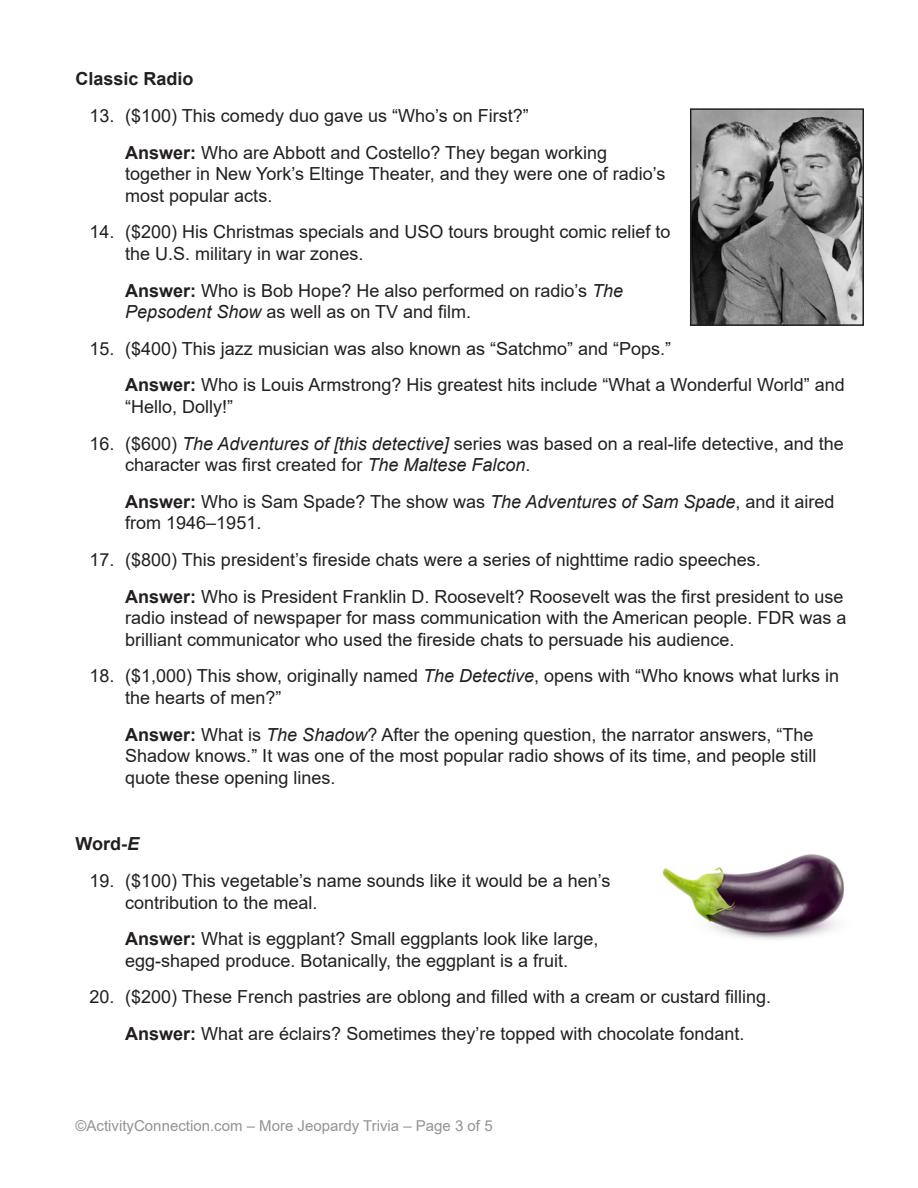
<style>
.page{position:relative;width:918px;height:1188px;background:#fff}
.page>*{position:absolute;margin:0;border:0;box-sizing:border-box;transform-origin:0 0}
.t1{font:18px/21.6px "Arial";color:#231f20}
.t2{font:700 18px "Arial";color:#231f20}
.t3{font:15px "Arial";color:#939393}
.s1{font-weight:700}
.s2{font-style:italic}
</style>
<div class="page">
<img style="left:693px;top:111px;width:168px;height:212px">
<div style="left:690px;top:108px;width:174px;height:218px;border:2px solid #231f20"></div>
<img style="left:662px;top:854px;width:182px;height:85px">
<p class="t2" style="left:76px;top:66px;width:120px">Classic Radio</p>
<p class="t1" style="left:125px;top:97px;width:483px;line-height:36.6px;text-indent:-36px">13. ($100) This comedy duo gave us “Who’s on First?”<br><span class="s1">Answer:</span> Who are Abbott and Costello? They began working</p>
<p class="t1" style="left:125px;top:163px;width:542px">together in New York’s Eltinge Theater, and they were one of radio’s most popular acts.</p>
<p class="t1" style="left:125px;top:221px;width:547px;text-indent:-36px">14. ($200) His Christmas specials and USO tours brought comic relief to the U.S. military in war zones.</p>
<p class="t1" style="left:125px;top:279px;width:499px"><span class="s1">Answer:</span> Who is Bob Hope? He also performed on radio’s <span class="s2">The<br>Pepsodent Show</span> as well as on TV and film.</p>
<p class="t1" style="left:125px;top:330px;width:721px;line-height:36.6px;text-indent:-36px">15. ($400) This jazz musician was also known as “Satchmo” and “Pops.”<br><span class="s1">Answer:</span> Who is Louis Armstrong? His greatest hits include “What a Wonderful World” and</p>
<p class="t1" style="left:125px;top:396px;width:109px">“Hello, Dolly!”</p>
<p class="t1" style="left:125px;top:432px;width:720px;text-indent:-36px">16. ($600) <span class="s2">The Adventures of [this detective]</span> series was based on a real-life detective, and the character was first created for <span class="s2">The Maltese Falcon</span>.</p>
<p class="t1" style="left:125px;top:491px;width:711px"><span class="s1">Answer:</span> Who is Sam Spade? The show was <span class="s2">The Adventures of Sam Spade</span>, and it aired from 1946–1951.</p>
<p class="t1" style="left:125px;top:541px;width:720px;line-height:36.6px;text-indent:-36px">17. ($800) This president’s fireside chats were a series of nighttime radio speeches.<br><span class="s1">Answer:</span> Who is President Franklin D. Roosevelt? Roosevelt was the first president to use</p>
<p class="t1" style="left:125px;top:607px;width:723px">radio instead of newspaper for mass communication with the American people. FDR was a brilliant communicator who used the fireside chats to persuade his audience.</p>
<p class="t1" style="left:125px;top:665px;width:715px;text-indent:-36px">18. ($1,000) This show, originally named <span class="s2">The Detective</span>, opens with “Who knows what lurks in the hearts of men?”</p>
<p class="t1" style="left:125px;top:723px;width:693px"><span class="s1">Answer:</span> What is <span class="s2">The Shadow</span>? After the opening question, the narrator answers, “The<br>Shadow knows.” It was one of the most popular radio shows of its time, and people still quote these opening lines.</p>
<p class="t2" style="left:76px;top:831px;width:65px">Word-<span class="s2">E</span></p>
<p class="t1" style="left:125px;top:870px;width:487px;text-indent:-36px">19. ($100) This vegetable’s name sounds like it would be a hen’s contribution to the meal.</p>
<p class="t1" style="left:125px;top:928px;width:475px"><span class="s1">Answer:</span> What is eggplant? Small eggplants look like large, egg-shaped produce. Botanically, the eggplant is a fruit.</p>
<p class="t1" style="left:90px;top:979px;width:683px;line-height:36.6px;text-align:center">20. ($200) These French pastries are oblong and filled with a cream or custard filling.<br><span class="s1">Answer:</span> What are éclairs? Sometimes they’re topped with chocolate fondant.</p>
<p class="t3" style="left:76px;top:1115px;width:419px">©ActivityConnection.com – More Jeopardy Trivia – Page 3 of 5</p>
</div>
